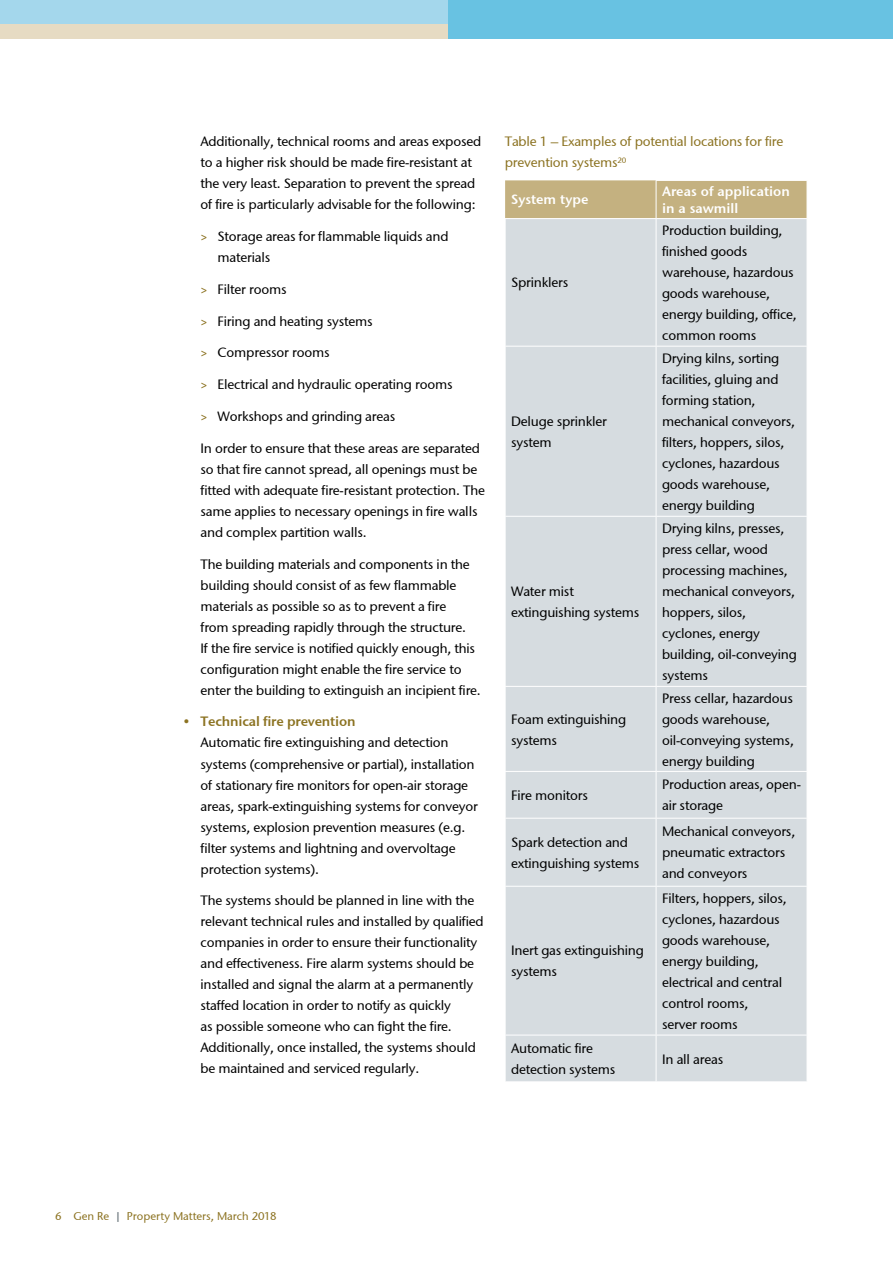
<style>
.page{position:relative;width:893px;height:1263px;background:#fff}
.page>*{position:absolute;margin:0;border:0;box-sizing:border-box;transform-origin:0 0}
.t1{font:13.5px/21px "Stone Sans GC Re";letter-spacing:-.015em;color:#000}
.t2{font:13.5px/21px "Stone Sans GC Re";letter-spacing:-.015em;color:#8c7322}
.t3{font:600 13.5px/16.2px "Stone Sans GC Re";color:#fff}
.t4{font:600 13.5px "Stone Sans GC Re";letter-spacing:-.015em;color:#8c7322}
.t5{font:11.25px "Stone Sans GC Re";color:#8c7322}
.s1{color:#8c7322}
.s2{color:#5d6970}
</style>
<div class="page">
<div style="left:0;top:0;width:893px;height:38px;background:#e6dbc3"></div>
<div style="left:0;top:0;width:893px;height:23px;background:#a4d7ec"></div>
<div style="left:448px;top:0;width:445px;height:38px;background:#68c2e2"></div>
<div style="left:505px;top:180px;width:302px;height:38px;background:#c4b180"></div>
<div style="left:506px;top:219px;width:301px;height:862px;background:#d6dce0"></div>
<hr style="left:656px;top:219px;width:1px;height:127px;background:#fff">
<hr style="left:505px;top:346px;width:151px;height:1px;background:#fff">
<hr style="left:656px;top:346px;width:151px;height:1px;background:#fff">
<hr style="left:656px;top:347px;width:1px;height:169px;background:#fff">
<hr style="left:505px;top:516px;width:151px;height:1px;background:#fff">
<hr style="left:656px;top:516px;width:151px;height:1px;background:#fff">
<hr style="left:656px;top:517px;width:1px;height:169px;background:#fff">
<hr style="left:505px;top:686px;width:151px;height:1px;background:#fff">
<hr style="left:656px;top:686px;width:151px;height:1px;background:#fff">
<hr style="left:656px;top:687px;width:1px;height:84px;background:#fff">
<hr style="left:505px;top:771px;width:151px;height:1px;background:#fff">
<hr style="left:656px;top:771px;width:151px;height:1px;background:#fff">
<hr style="left:656px;top:772px;width:1px;height:46px;background:#fff">
<hr style="left:505px;top:818px;width:151px;height:1px;background:#fff">
<hr style="left:656px;top:818px;width:151px;height:1px;background:#fff">
<hr style="left:656px;top:818px;width:1px;height:68px;background:#fff">
<hr style="left:505px;top:886px;width:151px;height:1px;background:#fff">
<hr style="left:656px;top:886px;width:151px;height:1px;background:#fff">
<hr style="left:656px;top:887px;width:1px;height:148px;background:#fff">
<hr style="left:505px;top:1035px;width:151px;height:1px;background:#fff">
<hr style="left:656px;top:1035px;width:151px;height:1px;background:#fff">
<hr style="left:656px;top:1035px;width:1px;height:46px;background:#fff">
<hr style="left:656px;top:180px;width:151px;height:1px;background:#fff">
<hr style="left:656px;top:181px;width:1px;height:37px;background:#fff">
<p class="t1" style="left:201px;top:131px;width:282px">Additionally, technical rooms and areas exposed to a higher risk should be made fire-resistant at the very least. Separation to prevent the spread of fire is particularly advisable for the following:</p>
<p class="t1" style="left:218px;top:226px;width:232px;text-indent:-17px"><span class="s1">&gt;</span> Storage areas for flammable liquids and materials</p>
<p class="t1" style="left:201px;top:278px;width:88px"><span class="s1">&gt;</span> Filter rooms</p>
<p class="t1" style="left:201px;top:310px;width:174px"><span class="s1">&gt;</span> Firing and heating systems</p>
<p class="t1" style="left:201px;top:342px;width:131px"><span class="s1">&gt;</span> Compressor rooms</p>
<p class="t1" style="left:201px;top:374px;width:254px"><span class="s1">&gt;</span> Electrical and hydraulic operating rooms</p>
<p class="t1" style="left:201px;top:406px;width:196px"><span class="s1">&gt;</span> Workshops and grinding areas</p>
<p class="t1" style="left:201px;top:437px;width:286px">In order to ensure that these areas are separated so that fire cannot spread, all openings must be fitted with adequate fire-resistant protection. The same applies to necessary openings in fire walls and complex partition walls.</p>
<p class="t1" style="left:201px;top:553px;width:282px">The building materials and components in the building should consist of as few flammable materials as possible so as to prevent a fire<br>from spreading rapidly through the structure.<br>If the fire service is notified quickly enough, this configuration might enable the fire service to enter the building to extinguish an incipient fire.</p>
<p class="t4" style="left:184px;top:713px;width:174px">• Technical fire prevention</p>
<p class="t1" style="left:201px;top:732px;width:279px">Automatic fire extinguishing and detection systems (comprehensive or partial), installation of stationary fire monitors for open-air storage areas, spark-extinguishing systems for conveyor systems, explosion prevention measures (e.g. filter systems and lightning and overvoltage protection systems).</p>
<p class="t1" style="left:201px;top:890px;width:284px">The systems should be planned in line with the relevant technical rules and installed by qualified companies in order to ensure their functionality and effectiveness. Fire alarm systems should be installed and signal the alarm at a permanently staffed location in order to notify as quickly<br>as possible someone who can fight the fire.<br>Additionally, once installed, the systems should be maintained and serviced regularly.</p>
<p class="t2" style="left:505px;top:131px;width:280px">Table 1 – Examples of potential locations for fire prevention systems<sup>20</sup></p>
<p class="t3" style="left:511px;top:192px;width:79px">System type</p>
<p class="t3" style="left:662px;top:183px;width:129px">Areas of application in a sawmill</p>
<p class="t1" style="left:511px;top:272px;width:59px">Sprinklers</p>
<p class="t1" style="left:511px;top:410px;width:97px">Deluge sprinkler system</p>
<p class="t1" style="left:511px;top:581px;width:130px">Water mist extinguishing systems</p>
<p class="t1" style="left:511px;top:708px;width:117px">Foam extinguishing systems</p>
<p class="t1" style="left:662px;top:220px;width:136px">Production building, finished goods warehouse, hazardous goods warehouse, energy building, office, common rooms</p>
<p class="t1" style="left:662px;top:347px;width:135px">Drying kilns, sorting facilities, gluing and forming station, mechanical conveyors, filters, hoppers, silos, cyclones, hazardous goods warehouse, energy building</p>
<p class="t1" style="left:662px;top:518px;width:136px">Drying kilns, presses, press cellar, wood processing machines, mechanical conveyors, hoppers, silos, cyclones, energy building, oil-conveying systems</p>
<p class="t1" style="left:662px;top:687px;width:133px">Press cellar, hazardous goods warehouse, oil-conveying systems, energy building</p>
<p class="t1" style="left:511px;top:785px;width:78px">Fire monitors</p>
<p class="t1" style="left:662px;top:774px;width:140px">Production areas, open&shy;air storage</p>
<p class="t1" style="left:511px;top:832px;width:130px">Spark detection and extinguishing systems</p>
<p class="t1" style="left:662px;top:821px;width:135px">Mechanical conveyors, pneumatic extractors and conveyors</p>
<p class="t1" style="left:511px;top:940px;width:134px">Inert gas extinguishing systems</p>
<p class="t1" style="left:662px;top:887px;width:126px">Filters, hoppers, silos, cyclones, hazardous goods warehouse, energy building, electrical and central control rooms,<br>server rooms</p>
<p class="t1" style="left:511px;top:1038px;width:106px">Automatic fire detection systems</p>
<p class="t1" style="left:662px;top:1048px;width:63px">In all areas</p>
<p class="t5" style="left:55px;top:1209px;width:223px">6 Gen Re <span class="s2">|</span> Property Matters, March 2018</p>
</div>
